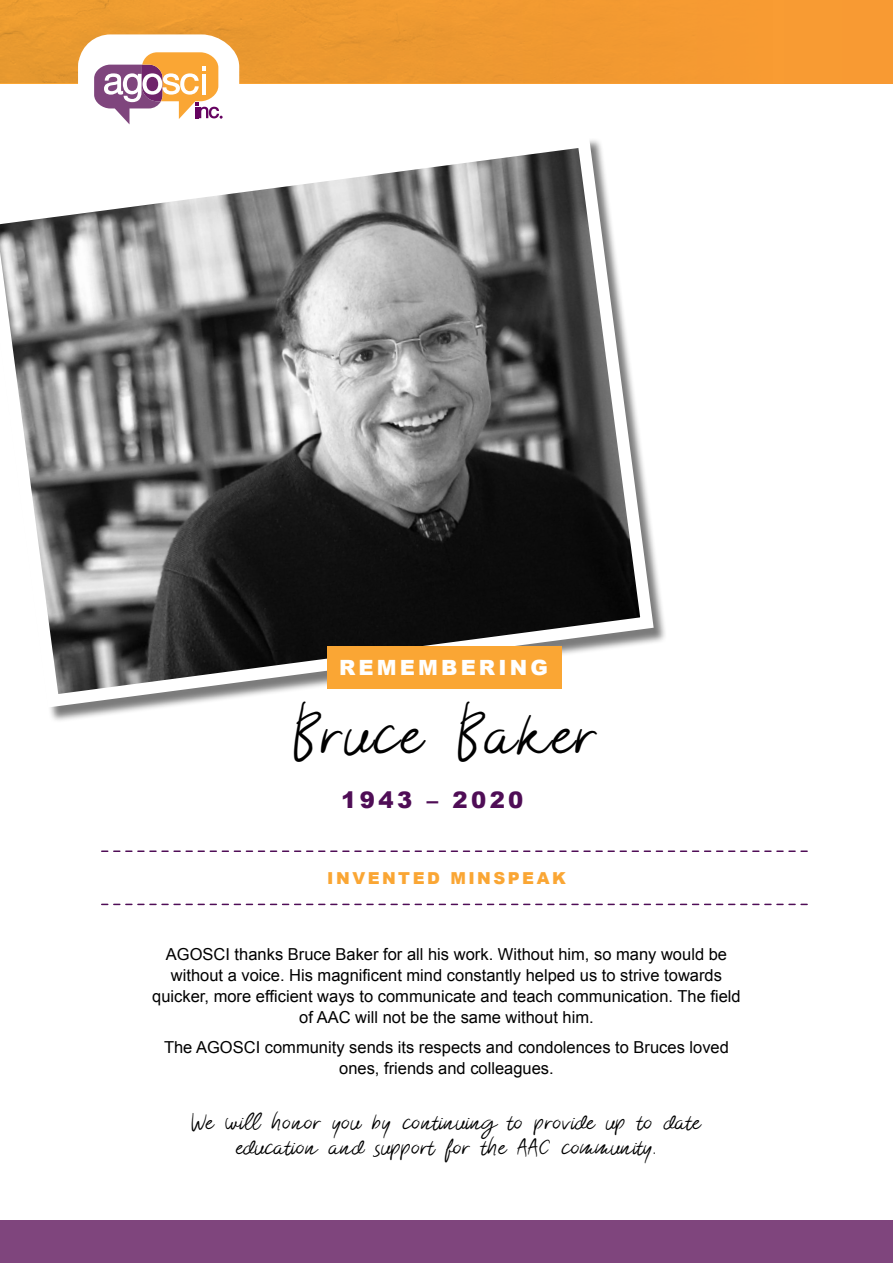
<style>
.page{position:relative;width:893px;height:1263px;background:#fff}
.page>*{position:absolute;margin:0;border:0;box-sizing:border-box;transform-origin:0 0}
.t1{font:44.55px "Morsal";letter-spacing:.05em;color:#000}
.t2{font:900 22.8px "Arial";letter-spacing:.15em;color:#4f0d56}
.t3{font:900 21px "Arial";letter-spacing:.15em;color:#fff}
.t4{font:16.5px/21px "Arial";color:#000;text-align:center}
.t5{font:16.5px/25.5px "Morsal";color:#000;text-align:center}
.t6{font:900 16.5px "Arial";letter-spacing:.15em;color:#faa634}
</style>
<div class="page">
<div style="left:0;top:0;width:893px;height:84px;background:#f89a32"></div>
<div style="left:0;top:0;width:645px;height:83px;background:#ee9930"></div>
<svg style="left:78px;top:34px;width:161px;height:91px"></svg>
<hr style="left:202px;top:74px;width:4px;height:20px;background:#fff">
<div style="left:0;top:1220px;width:893px;height:43px;background:#7f457d"></div>
<svg style="left:0;top:140px;width:660px;height:574px"></svg>
<div style="left:327px;top:646px;width:235px;height:42px;background:#faa634"></div>
<svg style="left:102px;top:850px;width:705px;height:2px"></svg>
<svg style="left:102px;top:904px;width:705px;height:1px"></svg>
<p class="t3" style="left:339px;top:652px;width:210px">REMEMBERING</p>
<h1 class="t1" style="left:295px;top:711px;width:304px">Bruce Baker</h1>
<h2 class="t2" style="left:341px;top:783px;width:184px">1943 – 2020</h2>
<p class="t6" style="left:327px;top:866px;width:240px">INVENTED MINSPEAK</p>
<p class="t4" style="left:152px;top:944px;width:590px">AGOSCI thanks Bruce Baker for all his work. Without him, so many would be without a voice. His magnificent mind constantly helped us to strive towards quicker, more efficient ways to communicate and teach communication. The field of AAC will not be the same without him.</p>
<p class="t4" style="left:164px;top:1037px;width:566px">The AGOSCI community sends its respects and condolences to Bruces loved ones, friends and colleagues.</p>
<p class="t5" style="left:192px;top:1110px;width:511px">We will honor you by continuing to provide up to date education and support for the AAC community.</p>
</div>
